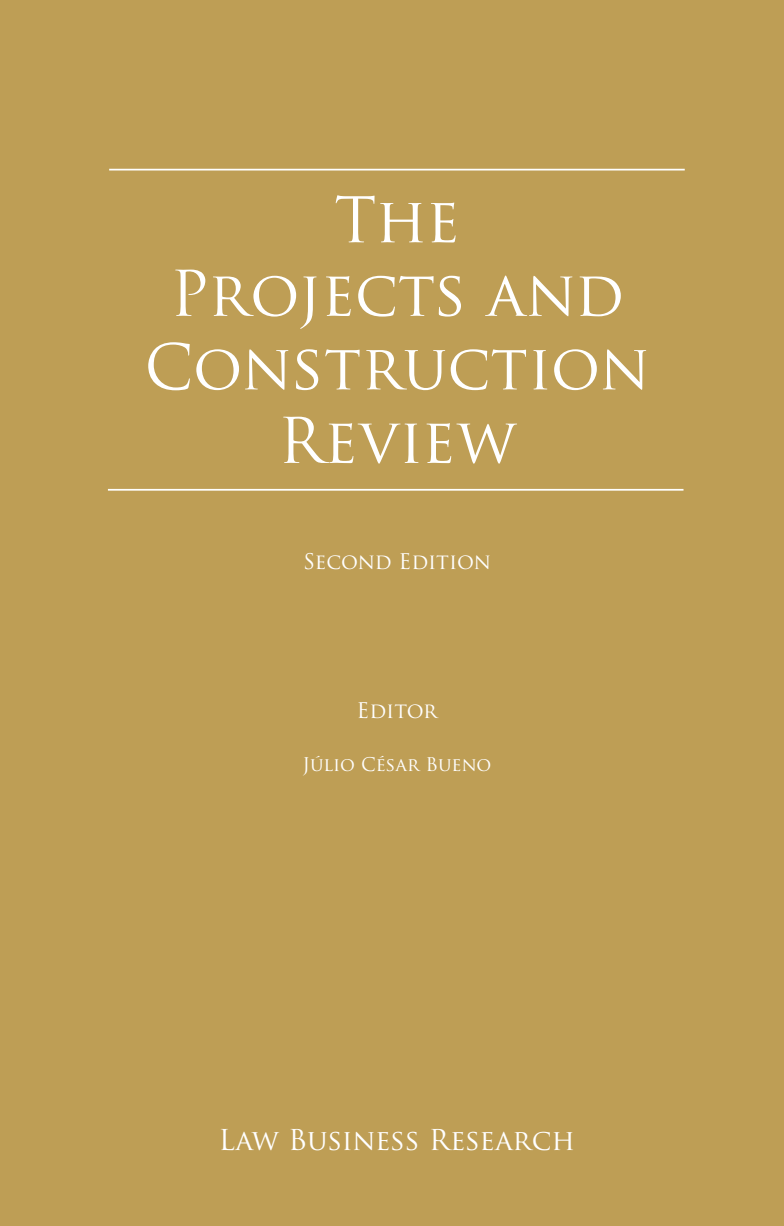
<style>
.page{position:relative;width:784px;height:1226px;background:#fff}
.page>*{position:absolute;margin:0;border:0;box-sizing:border-box;transform-origin:0 0}
.t1{font:61.25px/73.5px "Trajan Pro";color:#fff;text-align:center}
.t2{font:28px "Trajan Pro";color:#fff}
.t3{font:21px "Trajan Pro";color:#fff}
.t4{font:18.38px "Trajan Pro";color:#fff}
</style>
<div class="page">
<div style="left:0;top:0;width:784px;height:1225px;background:#be9e55"></div>
<hr style="left:108px;top:489px;width:575px;height:1px;background:#fff">
<hr style="left:109px;top:169px;width:576px;height:1px;background:#fff">
<p class="t1" style="left:144px;top:183px;width:507px">The<br>Projects and<br>Construction<br>Review</p>
<p class="t3" style="left:303px;top:548px;width:189px">Second Edition</p>
<p class="t3" style="left:357px;top:697px;width:82px">Editor</p>
<p class="t4" style="left:302px;top:752px;width:191px">Júlio César Bueno</p>
<p class="t2" style="left:219px;top:1122px;width:358px">Law Business Research</p>
</div>
